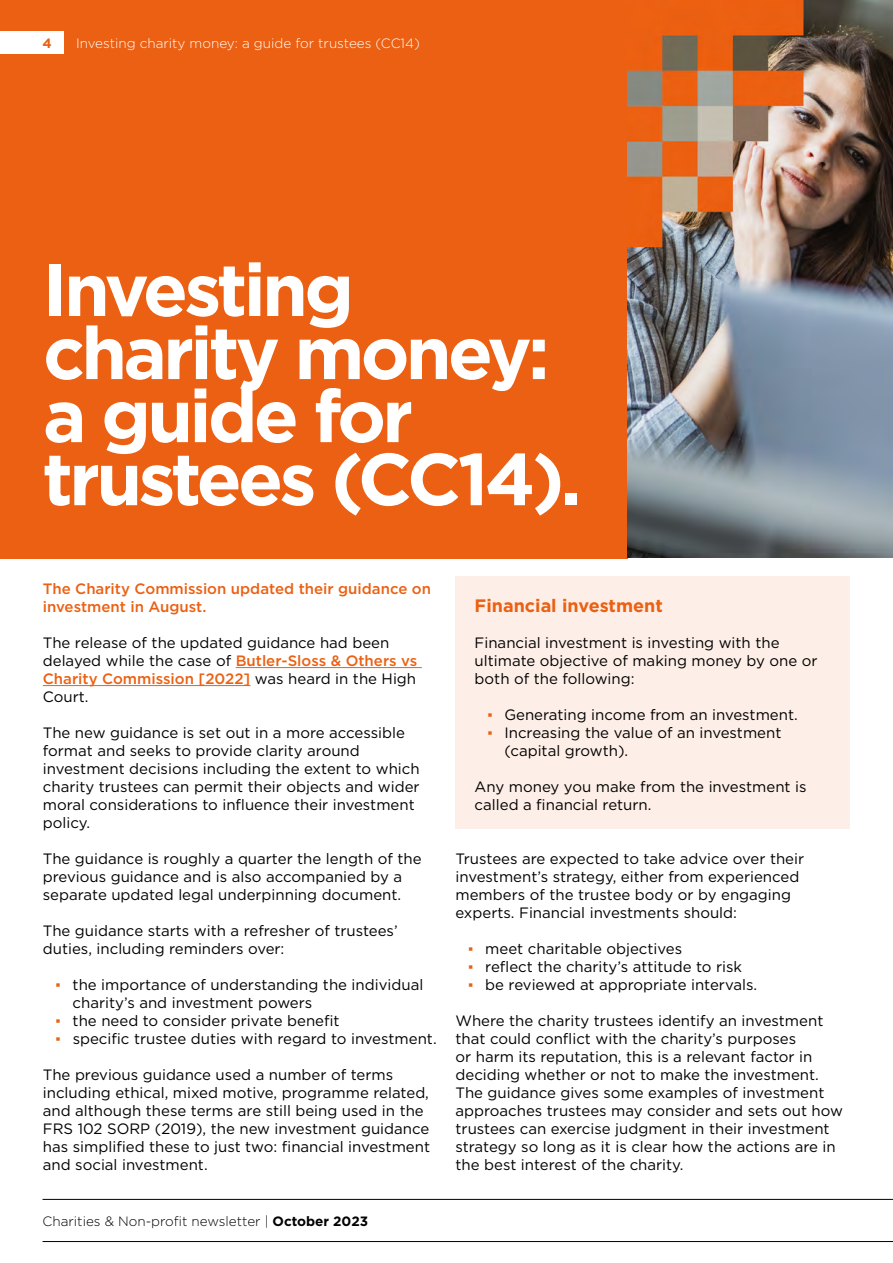
<style>
.page{position:relative;width:893px;height:1263px;background:#fff}
.page>*{position:absolute;margin:0;border:0;box-sizing:border-box;transform-origin:0 0}
.t1{font:700 73.5px/63px "Gotham";letter-spacing:-.05em;color:#fff}
.t2{font:700 18px "Gotham";color:#eb6012}
.t3{font:15px/18px "Gotham";color:#000}
.t4{font:500 15px/18px "Gotham";color:#eb6012}
.t5{font:300 13.5px "Gotham";color:#fff}
.t6{font:300 13.5px "Gotham";color:#000}
.t7{font:700 13.5px "Gotham";color:#eb6012}
.s1{font-weight:500;color:#eb6012}
.s2{font-family:"Arial";color:#eb6012}
.s3{font-weight:700}
</style>
<div class="page">
<div style="left:455px;top:576px;width:395px;height:252px;background:#fdefe7"></div>
<div style="left:0;top:0;width:627px;height:558px;background:#eb6012"></div>
<hr style="left:236px;top:667px;width:186px;height:1px;background:#eb6012">
<hr style="left:43px;top:685px;width:207px;height:1px;background:#eb6012">
<img style="left:627px;top:0;width:266px;height:557px">
<div style="left:0;top:32px;width:64px;height:22px;background:#fff"></div>
<hr style="left:43px;top:1241px;width:850px;height:1px;background:#000">
<hr style="left:43px;top:1199px;width:850px;height:1px;background:#000">
<p class="t7" style="left:43px;top:34px;width:11px">4</p>
<p class="t5" style="left:76px;top:35px;width:345px">Investing charity money: a guide for trustees (CC14)</p>
<h1 class="t1" style="left:42px;top:258px;width:541px">Investing charity money: a guide for trustees (CC14).</h1>
<p class="t4" style="left:43px;top:580px;width:390px">The Charity Commission updated their guidance on investment in August.</p>
<p class="t3" style="left:43px;top:633px;width:376px">The release of the updated guidance had been delayed while the case of <span class="s1">Butler-Sloss &amp; Others vs Charity Commission [2022]</span> was heard in the High Court.</p>
<p class="t3" style="left:43px;top:723px;width:378px">The new guidance is set out in a more accessible format and seeks to provide clarity around investment decisions including the extent to which charity trustees can permit their objects and wider moral considerations to influence their investment policy.</p>
<p class="t3" style="left:43px;top:849px;width:380px">The guidance is roughly a quarter the length of the previous guidance and is also accompanied by a separate updated legal underpinning document.</p>
<p class="t3" style="left:43px;top:921px;width:356px">The guidance starts with a refresher of trustees’ duties, including reminders over:</p>
<p class="t3" style="left:73px;top:975px;width:352px;text-indent:-17px"><span class="s2">▪</span> the importance of understanding the individual charity’s and investment powers</p>
<p class="t3" style="left:56px;top:1011px;width:285px"><span class="s2">▪</span> the need to consider private benefit</p>
<p class="t3" style="left:56px;top:1029px;width:382px"><span class="s2">▪</span> specific trustee duties with regard to investment.</p>
<p class="t3" style="left:43px;top:1065px;width:389px">The previous guidance used a number of terms including ethical, mixed motive, programme related, and although these terms are still being used in the FRS 102 SORP (2019), the new investment guidance has simplified these to just two: financial investment and social investment.</p>
<p class="t6" style="left:43px;top:1212px;width:327px">Charities &amp; Non-profit newsletter | <span class="s3">October 2023</span></p>
<p class="t2" style="left:475px;top:594px;width:190px">Financial investment</p>
<p class="t3" style="left:475px;top:633px;width:344px">Financial investment is investing with the ultimate objective of making money by one or both of the following:</p>
<p class="t3" style="left:487px;top:705px;width:312px"><span class="s2">▪</span> Generating income from an investment.</p>
<p class="t3" style="left:504px;top:723px;width:279px;text-indent:-17px"><span class="s2">▪</span> Increasing the value of an investment (capital growth).</p>
<p class="t3" style="left:475px;top:777px;width:333px">Any money you make from the investment is called a financial return.</p>
<p class="t3" style="left:455px;top:849px;width:350px">Trustees are expected to take advice over their investment’s strategy, either from experienced members of the trustee body or by engaging experts. Financial investments should:</p>
<p class="t3" style="left:468px;top:939px;width:215px"><span class="s2">▪</span> meet charitable objectives</p>
<p class="t3" style="left:468px;top:957px;width:275px"><span class="s2">▪</span> reflect the charity’s attitude to risk</p>
<p class="t3" style="left:468px;top:975px;width:290px"><span class="s2">▪</span> be reviewed at appropriate intervals.</p>
<p class="t3" style="left:456px;top:1011px;width:389px">Where the charity trustees identify an investment that could conflict with the charity’s purposes<br>or harm its reputation, this is a relevant factor in deciding whether or not to make the investment.<br>The guidance gives some examples of investment approaches trustees may consider and sets out how trustees can exercise judgment in their investment strategy so long as it is clear how the actions are in the best interest of the charity.</p>
</div>
